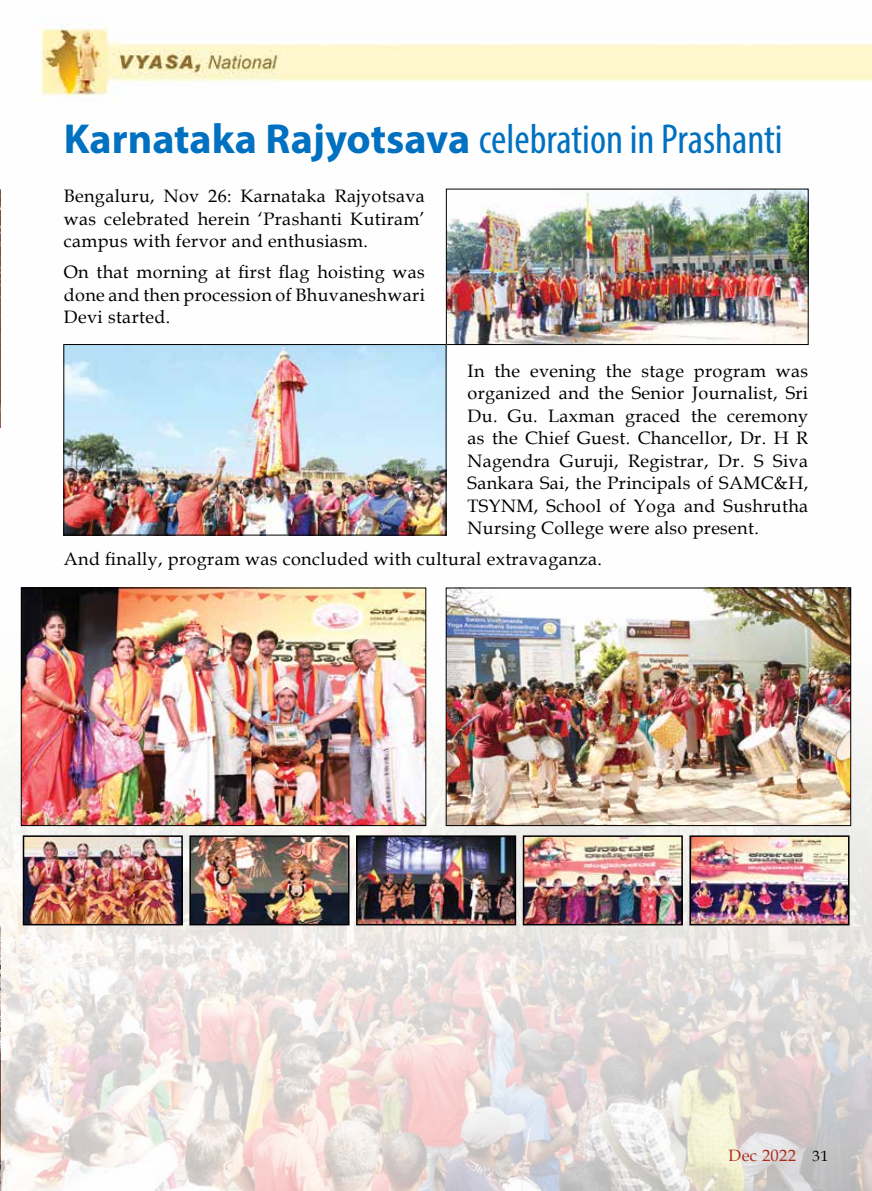
<style>
.page{position:relative;width:872px;height:1191px;background:#fff}
.page>*{position:absolute;margin:0;border:0;box-sizing:border-box;transform-origin:0 0}
.t1{font:condensed 42px "Myriad Pro";color:#0070c0}
.t2{font:18px/22.5px "Book Antiqua";letter-spacing:.02em;color:#000;text-align:justify}
.t3{font:16.5px "Book Antiqua";letter-spacing:.02em;color:#ab2a1a}
.s1{font-weight:700;font-stretch:normal}
.s2{font-size:15px;color:#000}
</style>
<div class="page">
<img style="left:0;top:20px;width:872px;height:904px">
<img style="left:0;top:189px;width:1px;height:238px">
<img style="left:0;top:926px;width:1px;height:265px">
<img style="left:448px;top:191px;width:358px;height:152px">
<div style="left:446px;top:189px;width:362px;height:156px;border:1px solid #000"></div>
<img style="left:66px;top:346px;width:378px;height:187px">
<div style="left:64px;top:344px;width:382px;height:191px;border:1px solid #000"></div>
<img style="left:1px;top:610px;width:871px;height:581px">
<img style="left:23px;top:590px;width:401px;height:233px">
<div style="left:21px;top:588px;width:405px;height:237px;border:1px solid #000"></div>
<img style="left:448px;top:590px;width:401px;height:233px">
<div style="left:446px;top:588px;width:405px;height:237px;border:1px solid #000"></div>
<img style="left:26px;top:838px;width:154px;height:84px">
<div style="left:23px;top:835px;width:160px;height:90px;border:2px solid #000"></div>
<img style="left:192px;top:838px;width:154px;height:84px">
<div style="left:189px;top:835px;width:160px;height:90px;border:2px solid #000"></div>
<img style="left:359px;top:838px;width:154px;height:84px">
<div style="left:356px;top:835px;width:160px;height:90px;border:2px solid #000"></div>
<img style="left:526px;top:838px;width:154px;height:84px">
<div style="left:523px;top:835px;width:160px;height:90px;border:2px solid #000"></div>
<img style="left:692px;top:838px;width:154px;height:84px">
<div style="left:689px;top:835px;width:160px;height:90px;border:2px solid #000"></div>
<h1 class="t1" style="left:64px;top:114px;width:720px"><span class="s1">Karnataka Rajyotsava</span> celebration in Prashanti</h1>
<p class="t2" style="left:64px;top:184px;width:362px">Bengaluru, Nov 26: Karnataka Rajyotsava was celebrated herein ‘Prashanti Kutiram’ campus with fervor and enthusiasm.</p>
<p class="t2" style="left:64px;top:260px;width:362px">On that morning at first flag hoisting was done and then procession of Bhuvaneshwari Devi started.</p>
<p class="t2" style="left:467px;top:359px;width:342px">In the evening the stage program was organized and the Senior Journalist, Sri Du. Gu. Laxman graced the ceremony as the Chief Guest. Chancellor, Dr. H R Nagendra Guruji, Registrar, Dr. S Siva Sankara Sai, the Principals of SAMC&amp;H, TSYNM, School of Yoga and Sushrutha Nursing College were also present.</p>
<p class="t2" style="left:64px;top:547px;width:540px">And finally, program was concluded with cultural extravaganza.</p>
<p class="t3" style="left:728px;top:1144px;width:101px">Dec 2022 <span class="s2">31</span></p>
</div>
